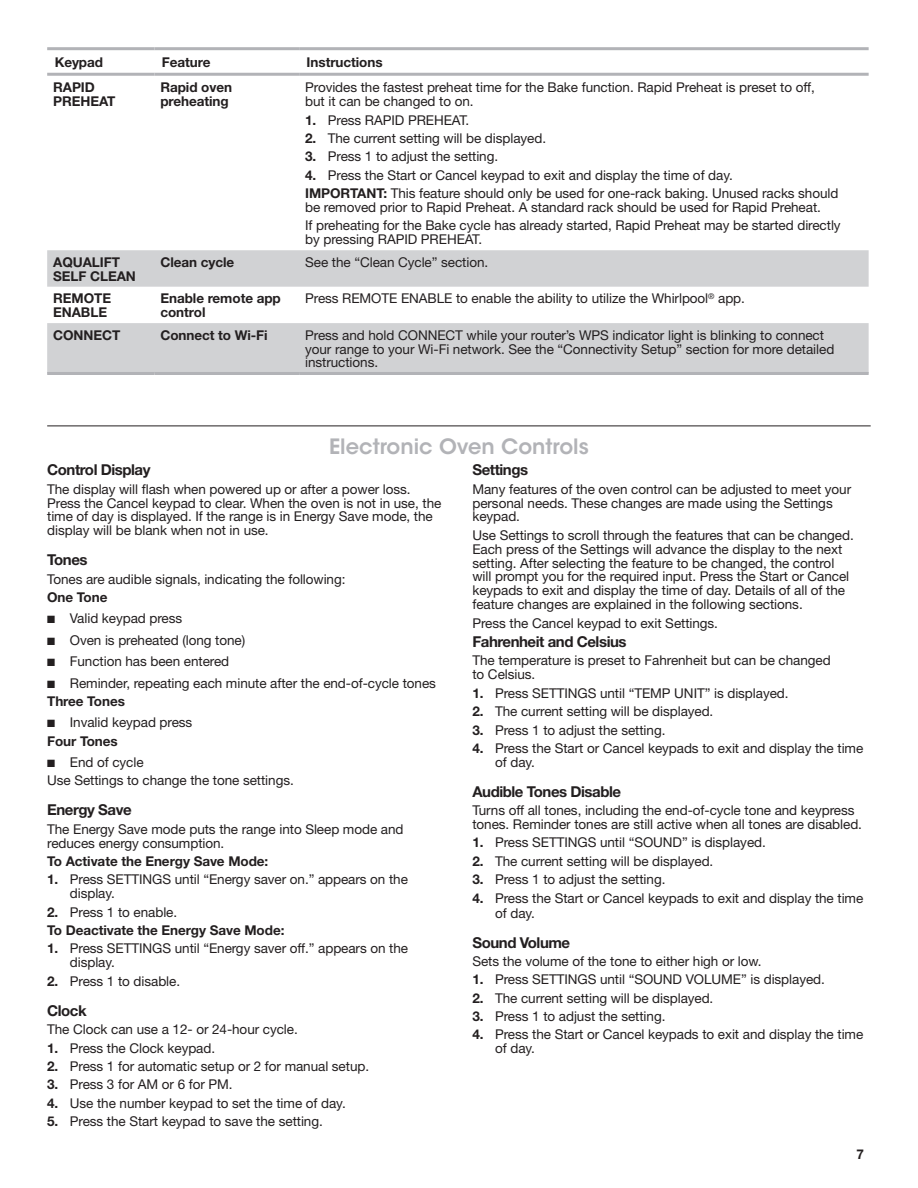
<style>
.page{position:relative;width:918px;height:1188px;background:#fff}
.page>*{position:absolute;margin:0;border:0;box-sizing:border-box;transform-origin:0 0}
.Heading_2_Cook{font:600 21px "ITC Avant Garde Std";color:#b2b3b7}
.Heading_3_Plus{font:700 15px "Helvetica Neue";letter-spacing:-.03em;color:#231f20}
.Heading_3{font:700 15px "Helvetica Neue";letter-spacing:-.03em;color:#231f20}
.Body{font:13.5px/13.8px "Helvetica Neue";letter-spacing:-.005em;color:#231f20}
.Body_Bold{font:700 13.5px/13.8px "Helvetica Neue";letter-spacing:-.005em;color:#231f20}
.s1{font-weight:700}
</style>
<div class="page">
<hr style="left:47px;top:426px;width:824px;height:1px;background:#231f20">
<svg style="left:47px;top:250px;width:822px;height:122px;fill:#d1d2d4"></svg>
<hr style="left:47px;top:47px;width:107px;height:3px;background:#b2b3b7">
<hr style="left:154px;top:47px;width:145px;height:3px;background:#b2b3b7">
<hr style="left:299px;top:47px;width:570px;height:3px;background:#b2b3b7">
<hr style="left:47px;top:73px;width:107px;height:3px;background:#b2b3b7">
<hr style="left:154px;top:73px;width:145px;height:3px;background:#b2b3b7">
<hr style="left:299px;top:73px;width:570px;height:3px;background:#b2b3b7">
<hr style="left:47px;top:372px;width:107px;height:3px;background:#b2b3b7">
<hr style="left:154px;top:372px;width:145px;height:3px;background:#b2b3b7">
<hr style="left:299px;top:372px;width:570px;height:3px;background:#b2b3b7">
<p class="Body_Bold" style="left:55px;top:55px;width:50px">Keypad</p>
<p class="Body_Bold" style="left:162px;top:55px;width:50px">Feature</p>
<p class="Body_Bold" style="left:307px;top:55px;width:77px">Instructions</p>
<p class="Body_Bold" style="left:53px;top:80px;width:64px">RAPID<br>PREHEAT</p>
<p class="Body_Bold" style="left:160px;top:80px;width:73px">Rapid oven preheating</p>
<p class="Body" style="left:305px;top:80px;width:511px">Provides the fastest preheat time for the Bake function. Rapid Preheat is preset to off, but it can be changed to on.</p>
<p class="Body" style="left:305px;top:113px;width:166px"><span class="s1">1.</span> Press RAPID PREHEAT.</p>
<p class="Body" style="left:305px;top:131px;width:242px"><span class="s1">2.</span> The current setting will be displayed.</p>
<p class="Body" style="left:305px;top:149px;width:195px"><span class="s1">3.</span> Press 1 to adjust the setting.</p>
<p class="Body" style="left:305px;top:168px;width:429px"><span class="s1">4.</span> Press the Start or Cancel keypad to exit and display the time of day.</p>
<p class="Body" style="left:305px;top:186px;width:535px"><span class="s1">IMPORTANT:</span> This feature should only be used for one-rack baking. Unused racks should be removed prior to Rapid Preheat. A standard rack should be used for Rapid Preheat.</p>
<p class="Body" style="left:305px;top:219px;width:537px">If preheating for the Bake cycle has already started, Rapid Preheat may be started directly by pressing RAPID PREHEAT.</p>
<p class="Body_Bold" style="left:53px;top:255px;width:84px">AQUALIFT<br>SELF CLEAN</p>
<p class="Body_Bold" style="left:160px;top:255px;width:75px">Clean cycle</p>
<p class="Body" style="left:305px;top:255px;width:185px">See the “Clean Cycle” section.</p>
<p class="Body_Bold" style="left:53px;top:291px;width:59px">REMOTE<br>ENABLE</p>
<p class="Body_Bold" style="left:160px;top:291px;width:122px">Enable remote app control</p>
<p class="Body" style="left:305px;top:291px;width:441px">Press REMOTE ENABLE to enable the ability to utilize the Whirlpool<sup>®</sup> app.</p>
<p class="Body_Bold" style="left:53px;top:328px;width:69px">CONNECT</p>
<p class="Body_Bold" style="left:160px;top:328px;width:109px">Connect to Wi-Fi</p>
<p class="Body" style="left:305px;top:328px;width:531px">Press and hold CONNECT while your router’s WPS indicator light is blinking to connect your range to your Wi-Fi network. See the “Connectivity Setup” section for more detailed instructions.</p>
<h2 class="Heading_2_Cook" style="left:329px;top:433px;width:261px">Electronic Oven Controls</h2>
<h3 class="Heading_3" style="left:47px;top:461px;width:105px">Control Display</h3>
<p class="Body" style="left:47px;top:482px;width:396px">The display will flash when powered up or after a power loss.<br>Press the Cancel keypad to clear. When the oven is not in use, the time of day is displayed. If the range is in Energy Save mode, the display will be blank when not in use.</p>
<h3 class="Heading_3_Plus" style="left:47px;top:551px;width:42px">Tones</h3>
<p class="Body" style="left:47px;top:572px;width:300px">Tones are audible signals, indicating the following:</p>
<p class="Body_Bold" style="left:47px;top:590px;width:62px">One Tone</p>
<p class="Body" style="left:47px;top:612px;width:137px">■ Valid keypad press</p>
<p class="Body" style="left:47px;top:633px;width:200px">■ Oven is preheated (long tone)</p>
<p class="Body" style="left:47px;top:654px;width:184px">■ Function has been entered</p>
<p class="Body" style="left:47px;top:676px;width:390px">■ Reminder, repeating each minute after the end-of-cycle tones</p>
<p class="Body_Bold" style="left:47px;top:694px;width:79px">Three Tones</p>
<p class="Body" style="left:47px;top:715px;width:147px">■ Invalid keypad press</p>
<p class="Body_Bold" style="left:47px;top:734px;width:72px">Four Tones</p>
<p class="Body" style="left:47px;top:755px;width:98px">■ End of cycle</p>
<p class="Body" style="left:47px;top:774px;width:248px">Use Settings to change the tone settings.</p>
<h3 class="Heading_3_Plus" style="left:47px;top:801px;width:86px">Energy Save</h3>
<p class="Body" style="left:47px;top:822px;width:358px">The Energy Save mode puts the range into Sleep mode and reduces energy consumption.</p>
<p class="Body_Bold" style="left:47px;top:854px;width:223px">To Activate the Energy Save Mode:</p>
<p class="Body" style="left:70px;top:873px;width:340px;text-indent:-23px"><span class="s1">1.</span> Press SETTINGS until “Energy saver on.” appears on the display.</p>
<p class="Body" style="left:47px;top:905px;width:132px"><span class="s1">2.</span> Press 1 to enable.</p>
<p class="Body_Bold" style="left:47px;top:923px;width:239px">To Deactivate the Energy Save Mode:</p>
<p class="Body" style="left:70px;top:942px;width:340px;text-indent:-23px"><span class="s1">1.</span> Press SETTINGS until “Energy saver off.” appears on the display.</p>
<p class="Body" style="left:47px;top:974px;width:134px"><span class="s1">2.</span> Press 1 to disable.</p>
<h3 class="Heading_3_Plus" style="left:47px;top:1001px;width:41px">Clock</h3>
<p class="Body" style="left:47px;top:1022px;width:252px">The Clock can use a 12- or 24-hour cycle.</p>
<p class="Body" style="left:47px;top:1041px;width:169px"><span class="s1">1.</span> Press the Clock keypad.</p>
<p class="Body" style="left:47px;top:1059px;width:323px"><span class="s1">2.</span> Press 1 for automatic setup or 2 for manual setup.</p>
<p class="Body" style="left:47px;top:1077px;width:187px"><span class="s1">3.</span> Press 3 for AM or 6 for PM.</p>
<p class="Body" style="left:47px;top:1096px;width:300px"><span class="s1">4.</span> Use the number keypad to set the time of day.</p>
<p class="Body" style="left:47px;top:1114px;width:277px"><span class="s1">5.</span> Press the Start keypad to save the setting.</p>
<h3 class="Heading_3" style="left:472px;top:461px;width:57px">Settings</h3>
<p class="Body" style="left:472px;top:482px;width:380px">Many features of the oven control can be adjusted to meet your personal needs. These changes are made using the Settings keypad.</p>
<p class="Body" style="left:472px;top:528px;width:383px">Use Settings to scroll through the features that can be changed.<br>Each press of the Settings will advance the display to the next setting. After selecting the feature to be changed, the control will prompt you for the required input. Press the Start or Cancel keypads to exit and display the time of day. Details of all of the feature changes are explained in the following sections.</p>
<p class="Body" style="left:472px;top:616px;width:247px">Press the Cancel keypad to exit Settings.</p>
<h3 class="Heading_3" style="left:472px;top:632px;width:156px">Fahrenheit and Celsius</h3>
<p class="Body" style="left:472px;top:654px;width:360px">The temperature is preset to Fahrenheit but can be changed to Celsius.</p>
<p class="Body" style="left:472px;top:686px;width:318px"><span class="s1">1.</span> Press SETTINGS until “TEMP UNIT” is displayed.</p>
<p class="Body" style="left:472px;top:704px;width:242px"><span class="s1">2.</span> The current setting will be displayed.</p>
<p class="Body" style="left:472px;top:723px;width:195px"><span class="s1">3.</span> Press 1 to adjust the setting.</p>
<p class="Body" style="left:495px;top:741px;width:370px;text-indent:-23px"><span class="s1">4.</span> Press the Start or Cancel keypads to exit and display the time of day.</p>
<h3 class="Heading_3_Plus" style="left:472px;top:782px;width:150px">Audible Tones Disable</h3>
<p class="Body" style="left:472px;top:803px;width:391px">Turns off all tones, including the end-of-cycle tone and keypress tones. Reminder tones are still active when all tones are disabled.</p>
<p class="Body" style="left:472px;top:836px;width:295px"><span class="s1">1.</span> Press SETTINGS until “SOUND” is displayed.</p>
<p class="Body" style="left:472px;top:854px;width:242px"><span class="s1">2.</span> The current setting will be displayed.</p>
<p class="Body" style="left:472px;top:872px;width:195px"><span class="s1">3.</span> Press 1 to adjust the setting.</p>
<p class="Body" style="left:495px;top:890px;width:370px;line-height:15px;text-indent:-23px"><span class="s1">4.</span> Press the Start or Cancel keypads to exit and display the time of day.</p>
<h3 class="Heading_3_Plus" style="left:472px;top:933px;width:99px">Sound Volume</h3>
<p class="Body" style="left:472px;top:954px;width:291px">Sets the volume of the tone to either high or low.</p>
<p class="Body" style="left:472px;top:972px;width:354px"><span class="s1">1.</span> Press SETTINGS until “SOUND VOLUME” is displayed.</p>
<p class="Body" style="left:472px;top:991px;width:242px"><span class="s1">2.</span> The current setting will be displayed.</p>
<p class="Body" style="left:472px;top:1009px;width:195px"><span class="s1">3.</span> Press 1 to adjust the setting.</p>
<p class="Body" style="left:495px;top:1028px;width:370px;text-indent:-23px"><span class="s1">4.</span> Press the Start or Cancel keypads to exit and display the time of day.</p>
<p class="Body_Bold" style="left:856px;top:1147px;width:9px">7</p>
</div>
